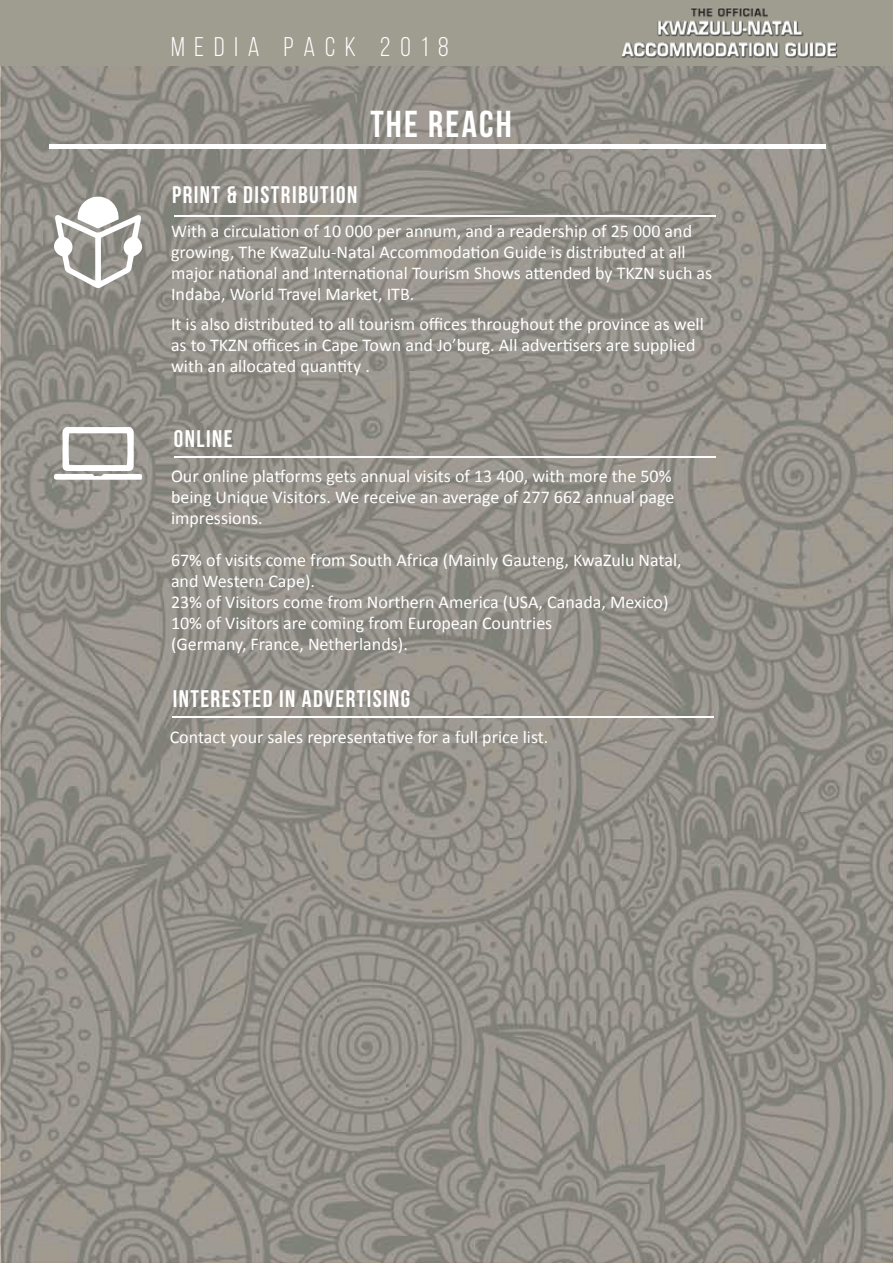
<style>
.page{position:relative;width:893px;height:1263px;background:#fff}
.page>*{position:absolute;margin:0;border:0;box-sizing:border-box;transform-origin:0 0}
.t1{font:700 37.5px "Bebas Neue";letter-spacing:.06em;color:#fff}
.t2{font:27px "Bebas Neue";letter-spacing:.37em;color:#fff}
.t3{font:700 24px "Bebas Neue";letter-spacing:.06em;color:#fff}
.t4{font:18px/21px "Calibri";color:#fff}
</style>
<div class="page">
<img style="left:0;top:0;width:893px;height:1263px">
<div style="left:0;top:1px;width:892px;height:65px;background:#9f9d90"></div>
<img style="left:595px;top:0;width:268px;height:365px">
<hr style="left:49px;top:144px;width:777px;height:4px;background:#fff">
<hr style="left:174px;top:215px;width:542px;height:2px;background:#fff">
<hr style="left:174px;top:456px;width:542px;height:2px;background:#fff">
<svg style="left:54px;top:427px;width:89px;height:53px"></svg>
<svg style="left:50px;top:196px;width:95px;height:92px"></svg>
<hr style="left:172px;top:716px;width:542px;height:2px;background:#fff">
<h2 class="t2" style="left:171px;top:32px;width:279px">MEDIA PACK 2018</h2>
<h1 class="t1" style="left:370px;top:103px;width:143px">THE REACH</h1>
<h3 class="t3" style="left:172px;top:182px;width:187px">PRINT &amp; DISTRIBUTION</h3>
<p class="t4" style="left:171px;top:221px;width:543px">With a circulation of 10 000 per annum, and a readership of 25 000 and growing, The KwaZulu-Natal Accommodation Guide is distributed at all major national and International Tourism Shows attended by TKZN such as Indaba, World Travel Market, ITB.</p>
<p class="t4" style="left:171px;top:314px;width:534px">It is also distributed to all tourism offices throughout the province as well as to TKZN offices in Cape Town and Jo’burg. All advertisers are supplied with an allocated quantity .</p>
<h3 class="t3" style="left:174px;top:425px;width:60px">ONLINE</h3>
<p class="t4" style="left:171px;top:466px;width:505px">Our online platforms gets annual visits of 13 400, with more the 50% being Unique Visitors. We receive an average of 277 662 annual page impressions.</p>
<p class="t4" style="left:171px;top:550px;width:512px">67% of visits come from South Africa (Mainly Gauteng, KwaZulu Natal, and Western Cape).<br>23% of Visitors come from Northern America (USA, Canada, Mexico)<br>10% of Visitors are coming from European Countries<br>(Germany, France, Netherlands).</p>
<h3 class="t3" style="left:173px;top:685px;width:239px">INTERESTED IN ADVERTISING</h3>
<p class="t4" style="left:170px;top:726px;width:380px">Contact your sales representative for a full price list.</p>
</div>
